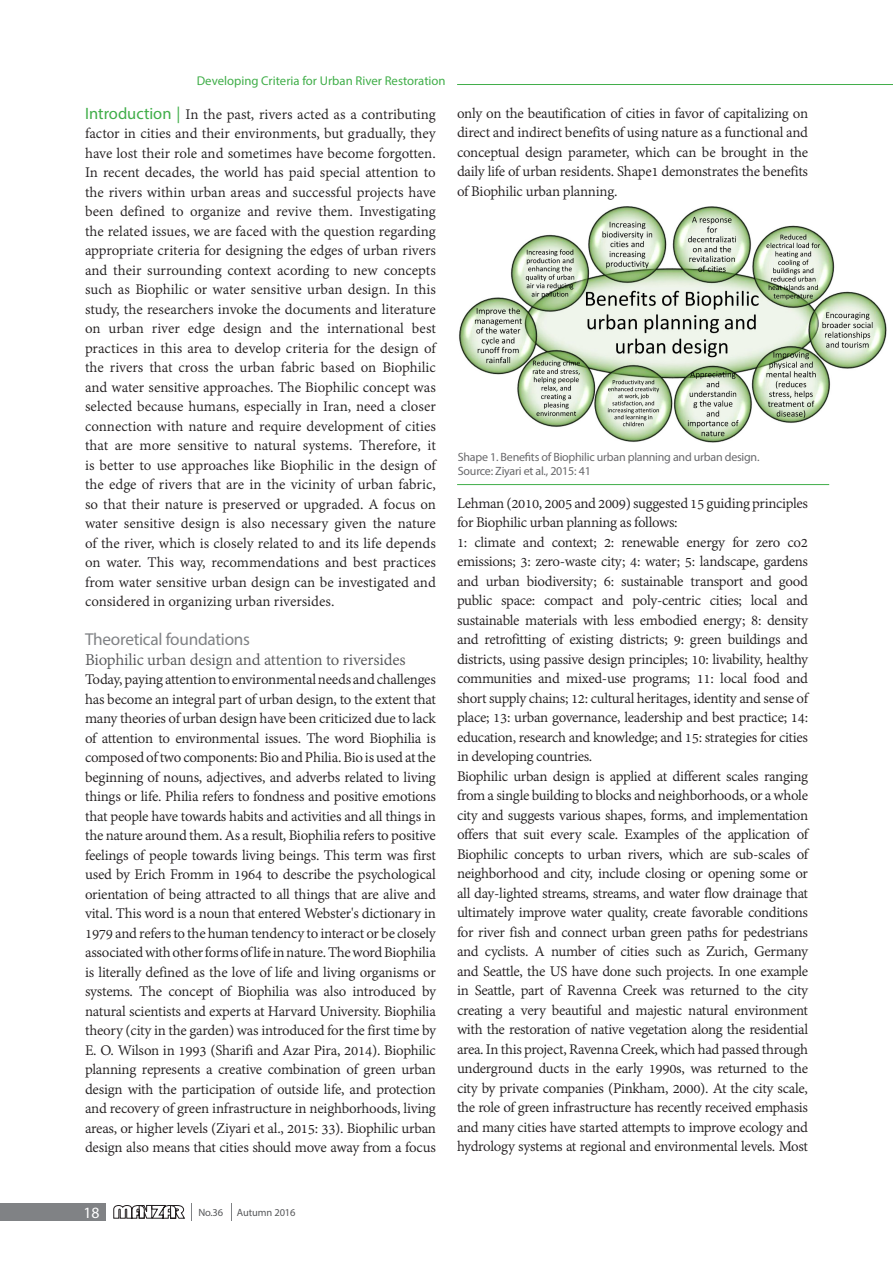
<style>
.page{position:relative;width:893px;height:1263px;background:#fff}
.page>*{position:absolute;margin:0;border:0;box-sizing:border-box;transform-origin:0 0}
.میان_تیتر_لاتین{font:18px "Adobe Devanagari";letter-spacing:-.01em;color:#57585a}
.متن_لاتین{font:17.25px "Myriad Pro";letter-spacing:-.015em;color:#808285}
.متن_لاتین-2{font:15.9px/19.5px "Adobe Devanagari";letter-spacing:-.02em;color:#231f20;text-align:justify}
.دو_ستونه_داخل_جلد{font:15.75px "Myriad Pro";color:#fff}
.t1{font:12.75px "Myriad Pro";color:#40ae49}
.شرح_عکس_لاتین{font:12px "Myriad Pro";letter-spacing:-.02em;color:#69696c}
.t2{font:10.5px "Myriad Pro";letter-spacing:-.01em;color:#57585a}
.s1{font-family:"Myriad Pro";font-size:16.5px;color:#40ae49}
</style>
<div class="page">
<hr style="left:457px;top:84px;width:436px;height:1px;background:#40ae49">
<div style="left:79px;top:1202px;width:27px;height:18px;background:#808285"></div>
<div style="left:0;top:1202px;width:78px;height:18px;background:#808285"></div>
<svg style="left:231px;top:1203px;width:1px;height:17px"></svg>
<svg style="left:191px;top:1203px;width:1px;height:17px"></svg>
<svg style="left:113px;top:1205px;width:72px;height:14px"></svg>
<hr style="left:457px;top:484px;width:372px;height:1px;background:#40ae49">
<img style="left:459px;top:206px;width:428px;height:237px">
<p class="t1" style="left:197px;top:73px;width:250px">Developing Criteria for Urban River Restoration</p>
<p class="متن_لاتین-2" style="left:85px;top:106px;width:352px"><span class="s1">Introduction |</span> In the past, rivers acted as a contributing factor in cities and their environments, but gradually, they have lost their role and sometimes have become forgotten.<br>In recent decades, the world has paid special attention to the rivers within urban areas and successful projects have been defined to organize and revive them. Investigating the related issues, we are faced with the question regarding appropriate criteria for designing the edges of urban rivers and their surrounding context acording to new concepts such as Biophilic or water sensitive urban design. In this study, the researchers invoke the documents and literature on urban river edge design and the international best practices in this area to develop criteria for the design of the rivers that cross the urban fabric based on Biophilic and water sensitive approaches. The Biophilic concept was selected because humans, especially in Iran, need a closer connection with nature and require development of cities that are more sensitive to natural systems. Therefore, it is better to use approaches like Biophilic in the design of the edge of rivers that are in the vicinity of urban fabric, so that their nature is preserved or upgraded. A focus on water sensitive design is also necessary given the nature of the river, which is closely related to and its life depends on water. This way, recommendations and best practices from water sensitive urban design can be investigated and considered in organizing urban riversides.</p>
<p class="متن_لاتین" style="left:85px;top:629px;width:167px">Theoretical foundations</p>
<p class="میان_تیتر_لاتین" style="left:85px;top:649px;width:322px">Biophilic urban design and attention to riversides</p>
<p class="متن_لاتین-2" style="left:85px;top:671px;width:352px">Today, paying attention to environmental needs and challenges has become an integral part of urban design, to the extent that many theories of urban design have been criticized due to lack of attention to environmental issues. The word Biophilia is composed of two components: Bio and Philia. Bio is used at the beginning of nouns, adjectives, and adverbs related to living things or life. Philia refers to fondness and positive emotions that people have towards habits and activities and all things in the nature around them. As a result, Biophilia refers to positive feelings of people towards living beings. This term was first used by Erich Fromm in 1964 to describe the psychological orientation of being attracted to all things that are alive and vital. This word is a noun that entered Webster's dictionary in 1979 and refers to the human tendency to interact or be closely associated with other forms of life in nature. The word Biophilia is literally defined as the love of life and living organisms or systems. The concept of Biophilia was also introduced by natural scientists and experts at Harvard University. Biophilia theory (city in the garden) was introduced for the first time by E. O. Wilson in 1993 (Sharifi and Azar Pira, 2014). Biophilic planning represents a creative combination of green urban design with the participation of outside life, and protection and recovery of green infrastructure in neighborhoods, living areas, or higher levels (Ziyari et al., 2015: 33). Biophilic urban design also means that cities should move away from a focus</p>
<p class="متن_لاتین-2" style="left:457px;top:105px;width:353px">only on the beautification of cities in favor of capitalizing on direct and indirect benefits of using nature as a functional and conceptual design parameter, which can be brought in the daily life of urban residents. Shape1 demonstrates the benefits of Biophilic urban planning.</p>
<p class="شرح_عکس_لاتین" style="left:458px;top:449px;width:303px">Shape 1. Benefits of Biophilic urban planning and urban design.</p>
<p class="شرح_عکس_لاتین" style="left:458px;top:464px;width:135px">Source: Ziyari et al., 2015: 41</p>
<p class="متن_لاتین-2" style="left:457px;top:495px;width:352px">Lehman (2010, 2005 and 2009) suggested 15 guiding principles for Biophilic urban planning as follows:</p>
<p class="متن_لاتین-2" style="left:457px;top:534px;width:353px">1: climate and context; 2: renewable energy for zero co2 emissions; 3: zero-waste city; 4: water; 5: landscape, gardens and urban biodiversity; 6: sustainable transport and good public space: compact and poly-centric cities; local and sustainable materials with less embodied energy; 8: density and retrofitting of existing districts; 9: green buildings and districts, using passive design principles; 10: livability, healthy communities and mixed-use programs; 11: local food and short supply chains; 12: cultural heritages, identity and sense of place; 13: urban governance, leadership and best practice; 14: education, research and knowledge; and 15: strategies for cities in developing countries.</p>
<p class="متن_لاتین-2" style="left:457px;top:768px;width:353px">Biophilic urban design is applied at different scales ranging from a single building to blocks and neighborhoods, or a whole city and suggests various shapes, forms, and implementation offers that suit every scale. Examples of the application of Biophilic concepts to urban rivers, which are sub-scales of neighborhood and city, include closing or opening some or all day-lighted streams, streams, and water flow drainage that ultimately improve water quality, create favorable conditions for river fish and connect urban green paths for pedestrians and cyclists. A number of cities such as Zurich, Germany and Seattle, the US have done such projects. In one example in Seattle, part of Ravenna Creek was returned to the city creating a very beautiful and majestic natural environment with the restoration of native vegetation along the residential area. In this project, Ravenna Creek, which had passed through underground ducts in the early 1990s, was returned to the city by private companies (Pinkham, 2000). At the city scale, the role of green infrastructure has recently received emphasis and many cities have started attempts to improve ecology and hydrology systems at regional and environmental levels. Most</p>
<p class="دو_ستونه_داخل_جلد" style="left:83px;top:1202px;width:18px">18</p>
<p class="t2" style="left:198px;top:1206px;width:26px">No.36</p>
<p class="t2" style="left:237px;top:1206px;width:60px">Autumn 2016</p>
</div>
